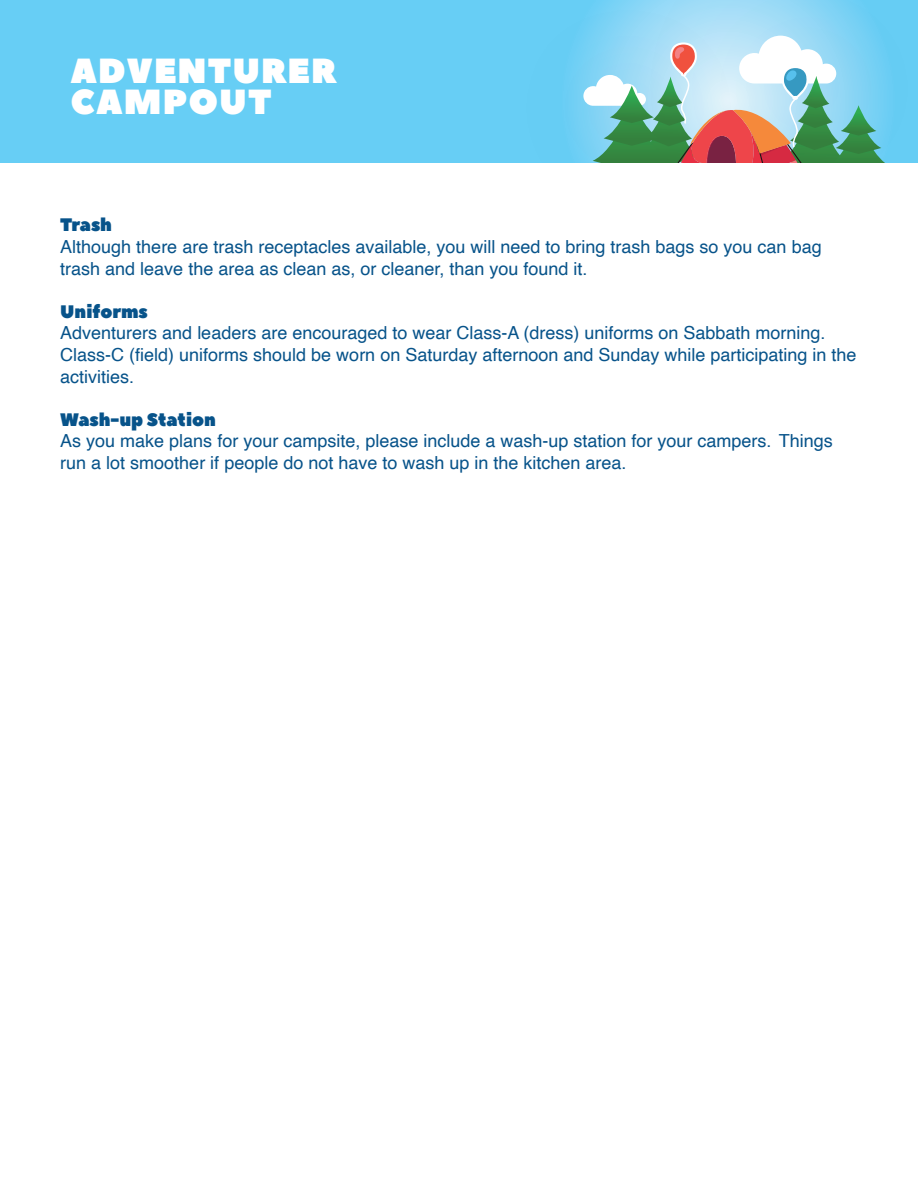
<style>
.page{position:relative;width:918px;height:1188px;background:#fff}
.page>*{position:absolute;margin:0;border:0;box-sizing:border-box;transform-origin:0 0}
.t1{font:34.65px/31px "Peace Sans";letter-spacing:.03em;color:#fff}
.t2{font:18px/21.6px "Helvetica";color:#07538a}
.t3{font:18px "Peace Sans";color:#07538a}
</style>
<div class="page">
<div style="left:0;top:0;width:918px;height:163px;background:#67cef5"></div>
<img style="left:796px;top:0;width:73px;height:36px">
<img style="left:574px;top:0;width:222px;height:153px">
<svg style="left:583px;top:36px;width:302px;height:127px;background:#9bbcb9"></svg>
<h1 class="t1" style="left:70px;top:56px;width:268px">ADVENTURER<br>CAMPOUT</h1>
<p class="t3" style="left:60px;top:213px;width:53px">Trash</p>
<p class="t2" style="left:60px;top:236px;width:763px">Although there are trash receptacles available, you will need to bring trash bags so you can bag trash and leave the area as clean as, or cleaner, than you found it.</p>
<p class="t3" style="left:60px;top:299px;width:89px">Uniforms</p>
<p class="t2" style="left:60px;top:323px;width:798px">Adventurers and leaders are encouraged to wear Class-A (dress) uniforms on Sabbath morning.<br>Class-C (field) uniforms should be worn on Saturday afternoon and Sunday while participating in the activities.</p>
<p class="t3" style="left:60px;top:407px;width:157px">Wash-up Station</p>
<p class="t2" style="left:60px;top:431px;width:774px">As you make plans for your campsite, please include a wash-up station for your campers. Things run a lot smoother if people do not have to wash up in the kitchen area.</p>
</div>
